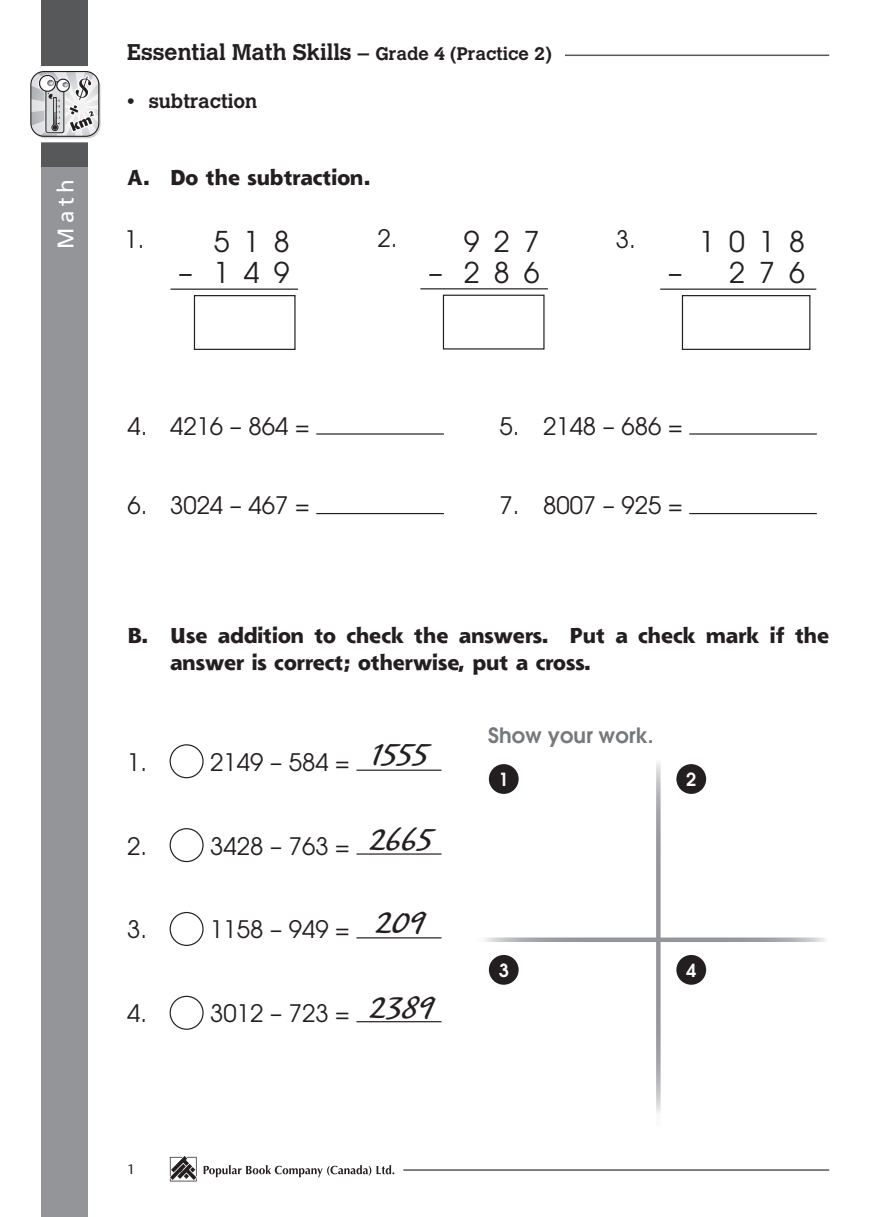
<style>
.page{position:relative;width:893px;height:1217px;background:#fff}
.page>*{position:absolute;margin:0;border:0;box-sizing:border-box;transform-origin:0 0}
.t1{font:45px/84px "Caliban";color:#231f20}
.t2{font:28.5px/31.5px "Avant Garde";letter-spacing:.5em;color:#231f20}
.t3{font:24px "Avant Garde";color:#231f20}
.t4{font:700 22.5px "Calvert";color:#231f20}
.t5{font:22.5px "Frutiger";color:#fff}
.t6{font:800 21px/27px "Shannon";color:#231f20}
.t7{font:600 21px "Avant Garde";color:#76787b}
.t8{font:700 19.5px "Calvert";color:#231f20}
.t9{font:600 18px "Avant Garde";color:#fff}
.t10{font:13.5px "Stone Sans";color:#231f20}
.s1{font-size:18px}
</style>
<div class="page">
<div style="left:42px;top:131px;width:46px;height:1085px;background:#939598"></div>
<div style="left:42px;top:0;width:46px;height:167px;background:#57585a"></div>
<div style="left:25px;top:66px;width:80px;height:76px;background:#fff;border-radius:13px"></div>
<svg style="left:33px;top:74px;width:68px;height:64px"></svg>
<div style="left:30px;top:71px;width:69px;height:66px;border:1px solid #231f20;border-radius:13px"></div>
<svg style="left:31px;top:71px;width:68px;height:65px"></svg>
<hr style="left:128px;top:55px;width:701px;height:1px;background:#57585a">
<div style="left:120px;top:33px;width:444px;height:38px;background:#fff"></div>
<hr style="left:403px;top:1168px;width:426px;height:2px;background:#57585a">
<svg style="left:170px;top:1156px;width:27px;height:25px"></svg>
<svg style="left:204px;top:1165px;width:190px;height:11px"></svg>
<hr style="left:170px;top:288px;width:128px;height:2px;background:#231f20">
<div style="left:194px;top:295px;width:102px;height:55px;border:1px solid #231f20"></div>
<hr style="left:420px;top:288px;width:128px;height:1px;background:#231f20">
<div style="left:443px;top:294px;width:102px;height:55px;border:1px solid #231f20"></div>
<hr style="left:660px;top:288px;width:156px;height:2px;background:#231f20">
<div style="left:682px;top:295px;width:128px;height:55px;border:1px solid #231f20"></div>
<hr style="left:316px;top:433px;width:128px;height:1px;background:#231f20">
<hr style="left:689px;top:433px;width:128px;height:1px;background:#231f20">
<hr style="left:316px;top:513px;width:128px;height:1px;background:#231f20">
<hr style="left:689px;top:513px;width:128px;height:1px;background:#231f20">
<svg style="left:656px;top:763px;width:5px;height:350px;background:#abadaf"></svg>
<svg style="left:485px;top:937px;width:340px;height:4px"></svg>
<div style="left:489px;top:764px;width:30px;height:29px;background:#231f20;border-radius:50%"></div>
<div style="left:676px;top:764px;width:30px;height:29px;background:#231f20;border-radius:50%"></div>
<div style="left:489px;top:954px;width:30px;height:30px;background:#231f20;border-radius:50%"></div>
<div style="left:676px;top:954px;width:30px;height:30px;background:#231f20;border-radius:50%"></div>
<div style="left:170px;top:744px;width:34px;height:34px;border:1px solid #231f20;border-radius:50%"></div>
<hr style="left:356px;top:769px;width:85px;height:1px;background:#231f20">
<div style="left:170px;top:827px;width:34px;height:34px;border:1px solid #231f20;border-radius:50%"></div>
<hr style="left:356px;top:853px;width:85px;height:1px;background:#231f20">
<div style="left:170px;top:911px;width:34px;height:34px;border:1px solid #231f20;border-radius:50%"></div>
<hr style="left:356px;top:937px;width:85px;height:1px;background:#231f20">
<div style="left:170px;top:995px;width:34px;height:34px;border:1px solid #231f20;border-radius:50%"></div>
<hr style="left:356px;top:1020px;width:85px;height:2px;background:#231f20">
<p class="t5" style="left:52px;top:248px;width:71px;rotate:-90deg">Math</p>
<p class="t4" style="left:127px;top:37px;width:426px">Essential Math Skills – <span class="s1">Grade 4 (Practice 2)</span></p>
<p class="t8" style="left:128px;top:89px;width:131px">• subtraction</p>
<p class="t6" style="left:128px;top:164px;width:245px">A. Do the subtraction.</p>
<p class="t3" style="left:125px;top:225px;width:21px">1.</p>
<h2 class="t2" style="left:179px;top:257px;width:16px">–</h2>
<h2 class="t2" style="left:214px;top:225px;width:77px">518<br>149</h2>
<p class="t3" style="left:377px;top:224px;width:21px">2.</p>
<h2 class="t2" style="left:428px;top:256px;width:16px">–</h2>
<h2 class="t2" style="left:464px;top:225px;width:77px">927<br>286</h2>
<p class="t3" style="left:616px;top:225px;width:21px">3.</p>
<h2 class="t2" style="left:668px;top:257px;width:16px">–</h2>
<h2 class="t2" style="left:699px;top:225px;width:107px;text-align:right">1018<br>276</h2>
<p class="t3" style="left:128px;top:411px;width:184px">4. 4216 – 864 =</p>
<p class="t3" style="left:500px;top:411px;width:185px">5. 2148 – 686 =</p>
<p class="t3" style="left:128px;top:491px;width:184px">6. 3024 – 467 =</p>
<p class="t3" style="left:500px;top:491px;width:185px">7. 8007 – 925 =</p>
<p class="t6" style="left:170px;top:621px;width:661px;text-indent:-43px">B. Use addition to check the answers. Put a check mark if the answer is correct; otherwise, put a cross.</p>
<p class="t3" style="left:127px;top:747px;width:21px">1.</p>
<p class="t3" style="left:210px;top:747px;width:141px">2149 – 584 =</p>
<p class="t3" style="left:127px;top:831px;width:21px">2.</p>
<p class="t3" style="left:210px;top:831px;width:141px">3428 – 763 =</p>
<p class="t3" style="left:127px;top:915px;width:21px">3.</p>
<p class="t3" style="left:210px;top:915px;width:141px">1158 – 949 =</p>
<p class="t3" style="left:127px;top:999px;width:21px">4.</p>
<p class="t3" style="left:210px;top:999px;width:141px">3012 – 723 =</p>
<h1 class="t1" style="left:369px;top:713px;width:66px">1555<br>2665<br>209<br>2389</h1>
<p class="t7" style="left:488px;top:721px;width:167px">Show your work.</p>
<p class="t9" style="left:499px;top:767px;width:12px">1</p>
<p class="t9" style="left:686px;top:767px;width:12px">2</p>
<p class="t9" style="left:499px;top:957px;width:12px">3</p>
<p class="t9" style="left:686px;top:957px;width:12px">4</p>
<p class="t10" style="left:128px;top:1161px;width:9px">1</p>
</div>
